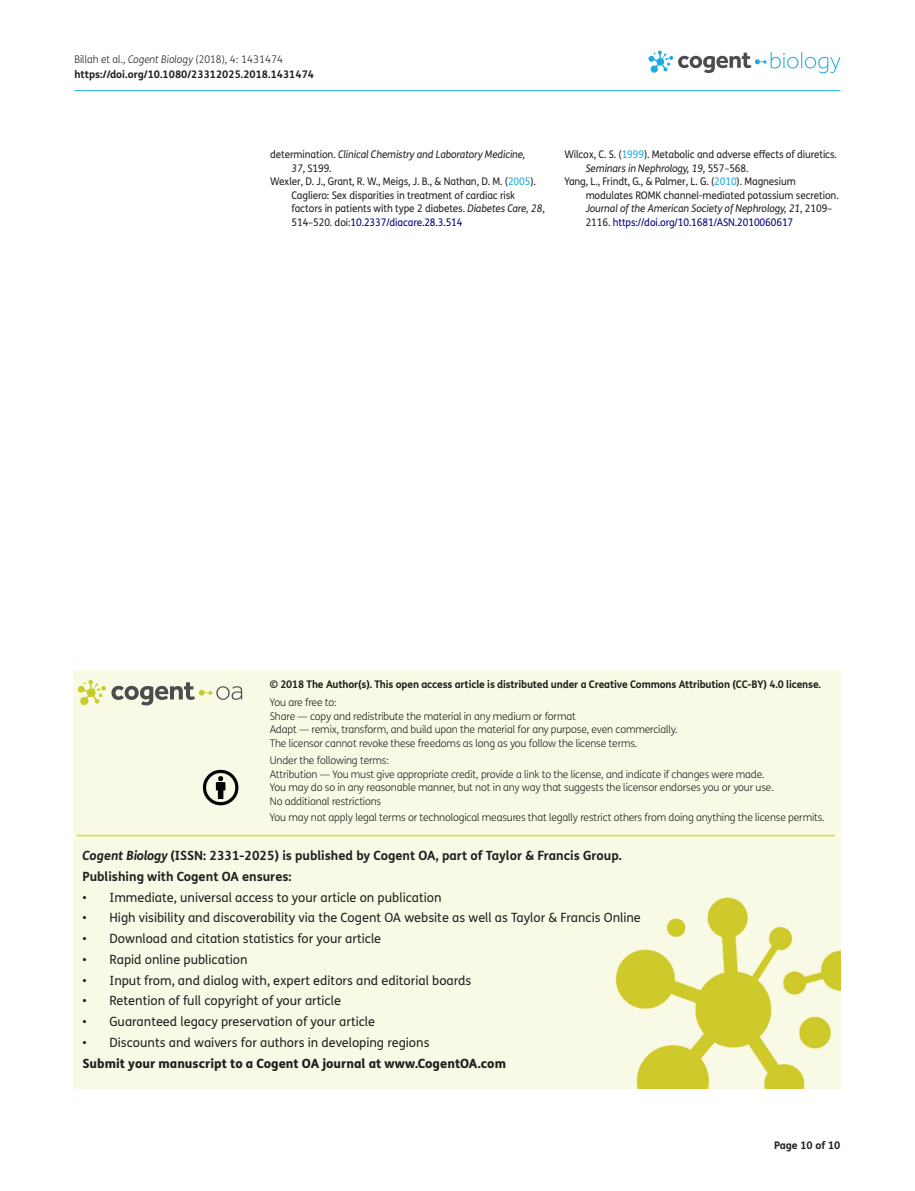
<style>
.page{position:relative;width:915px;height:1191px;background:#fff}
.page>*{position:absolute;margin:0;border:0;box-sizing:border-box;transform-origin:0 0}
.t1{font:12.75px "FS Me Pro";color:#231f20}
.t2{font:700 12.75px/20.7px "FS Me Pro";color:#231f20}
.t3{font:800 12.75px "FS Me Pro";color:#231f20}
.t4{font:300 10.5px/13.5px "FS Me Pro";letter-spacing:-.015em;color:#231f20}
.t5{font:10.5px "FS Me Pro";letter-spacing:-.01em;color:#231f20;scale:.95 1}
.t6{font:700 10.5px/15px "FS Me Pro";letter-spacing:-.015em;color:#231f20}
.t7{font:italic 10.5px "FS Me Pro";letter-spacing:-.01em;color:#231f20;scale:.95 1}
.t8{font:10.5px "FS Me Pro";letter-spacing:-.01em;color:#000080;scale:.95 1}
.s1{font-weight:300}
.s2{font-weight:300;font-style:italic}
.s3{font-style:normal}
.s4{font-style:italic}
.s5{color:#1bace1}
.s6{color:#231f20}
</style>
<div class="page">
<hr style="left:74px;top:90px;width:766px;height:1px;background:#1bace1">
<svg style="left:648px;top:51px;width:192px;height:22px"></svg>
<div style="left:74px;top:671px;width:766px;height:417px;background:#f9fae6"></div>
<svg style="left:78px;top:680px;width:164px;height:25px;background:#d2d3ba"></svg>
<svg style="left:203px;top:770px;width:35px;height:35px"></svg>
<hr style="left:77px;top:835px;width:757px;height:1px;background:#dcdc1e">
<p class="t6" style="left:74px;top:51px;width:241px"><span class="s1">Billah et al.,</span> <span class="s2">Cogent Biology</span> <span class="s1">(2018), 4: 1431474 </span>https://doi.org/10.1080/23312025.2018.1431474</p>
<p class="t7" style="left:270px;top:147px;width:270px"><span class="s3">determination.</span> Clinical Chemistry and Laboratory Medicine,</p>
<p class="t5" style="left:291px;top:161px;width:44px"><span class="s4">37</span>, S199.</p>
<p class="t5" style="left:270px;top:174px;width:281px">Wexler, D. J., Grant, R. W., Meigs, J. B., &amp; Nathan, D. M. (<span class="s5">2005</span>).</p>
<p class="t5" style="left:291px;top:188px;width:237px">Cagliero: Sex disparities in treatment of cardiac risk</p>
<p class="t5" style="left:291px;top:201px;width:268px">factors in patients with type 2 diabetes. <span class="s4">Diabetes Care, 28</span>,</p>
<p class="t8" style="left:291px;top:215px;width:181px"><span class="s6">514–520. doi:</span>10.2337/diacare.28.3.514</p>
<p class="t5" style="left:564px;top:147px;width:288px">Wilcox, C. S. (<span class="s5">1999</span>). Metabolic and adverse effects of diuretics.</p>
<p class="t7" style="left:585px;top:161px;width:173px">Seminars in Nephrology, 19<span class="s3">, 557–568.</span></p>
<p class="t5" style="left:564px;top:174px;width:245px">Yang, L., Frindt, G., &amp; Palmer, L. G. (<span class="s5">2010</span>). Magnesium</p>
<p class="t5" style="left:585px;top:188px;width:268px">modulates ROMK channel-mediated potassium secretion.</p>
<p class="t7" style="left:585px;top:201px;width:261px">Journal of the American Society of Nephrology, 21<span class="s3">, 2109–</span></p>
<p class="t8" style="left:585px;top:215px;width:220px"><span class="s6">2116.</span> https://doi.org/10.1681/ASN.2010060617</p>
<p class="t6" style="left:270px;top:676px;width:552px">© 2018 The Author(s). This open access article is distributed under a Creative Commons Attribution (CC-BY) 4.0 license.</p>
<p class="t4" style="left:270px;top:695px;width:409px">You are free to:<br>Share — copy and redistribute the material in any medium or format<br>Adapt — remix, transform, and build upon the material for any purpose, even commercially.<br>The licensor cannot revoke these freedoms as long as you follow the license terms.</p>
<p class="t4" style="left:270px;top:753px;width:505px">Under the following terms:<br>Attribution — You must give appropriate credit, provide a link to the license, and indicate if changes were made.<br>You may do so in any reasonable manner, but not in any way that suggests the licensor endorses you or your use.<br>No additional restrictions</p>
<p class="t4" style="left:270px;top:810px;width:556px">You may not apply legal terms or technological measures that legally restrict others from doing anything the license permits.</p>
<p class="t2" style="left:82px;top:844px;width:540px"><span class="s4">Cogent Biology</span> (ISSN: 2331-2025) is published by Cogent OA, part of Taylor &amp; Francis Group.<br>Publishing with Cogent OA ensures:</p>
<p class="t1" style="left:82px;top:888px;width:360px">• Immediate, universal access to your article on publication</p>
<p class="t1" style="left:82px;top:909px;width:559px">• High visibility and discoverability via the Cogent OA website as well as Taylor &amp; Francis Online</p>
<p class="t1" style="left:82px;top:930px;width:300px">• Download and citation statistics for your article</p>
<p class="t1" style="left:82px;top:950px;width:166px">• Rapid online publication</p>
<p class="t1" style="left:82px;top:971px;width:390px">• Input from, and dialog with, expert editors and editorial boards</p>
<p class="t1" style="left:82px;top:992px;width:260px">• Retention of full copyright of your article</p>
<p class="t1" style="left:82px;top:1013px;width:294px">• Guaranteed legacy preservation of your article</p>
<p class="t1" style="left:82px;top:1033px;width:348px">• Discounts and waivers for authors in developing regions</p>
<p class="t3" style="left:82px;top:1053px;width:425px">Submit your manuscript to a Cogent OA journal at www.CogentOA.com</p>
<p class="t6" style="left:773px;top:1137px;width:68px">Page 10 of 10</p>
</div>
